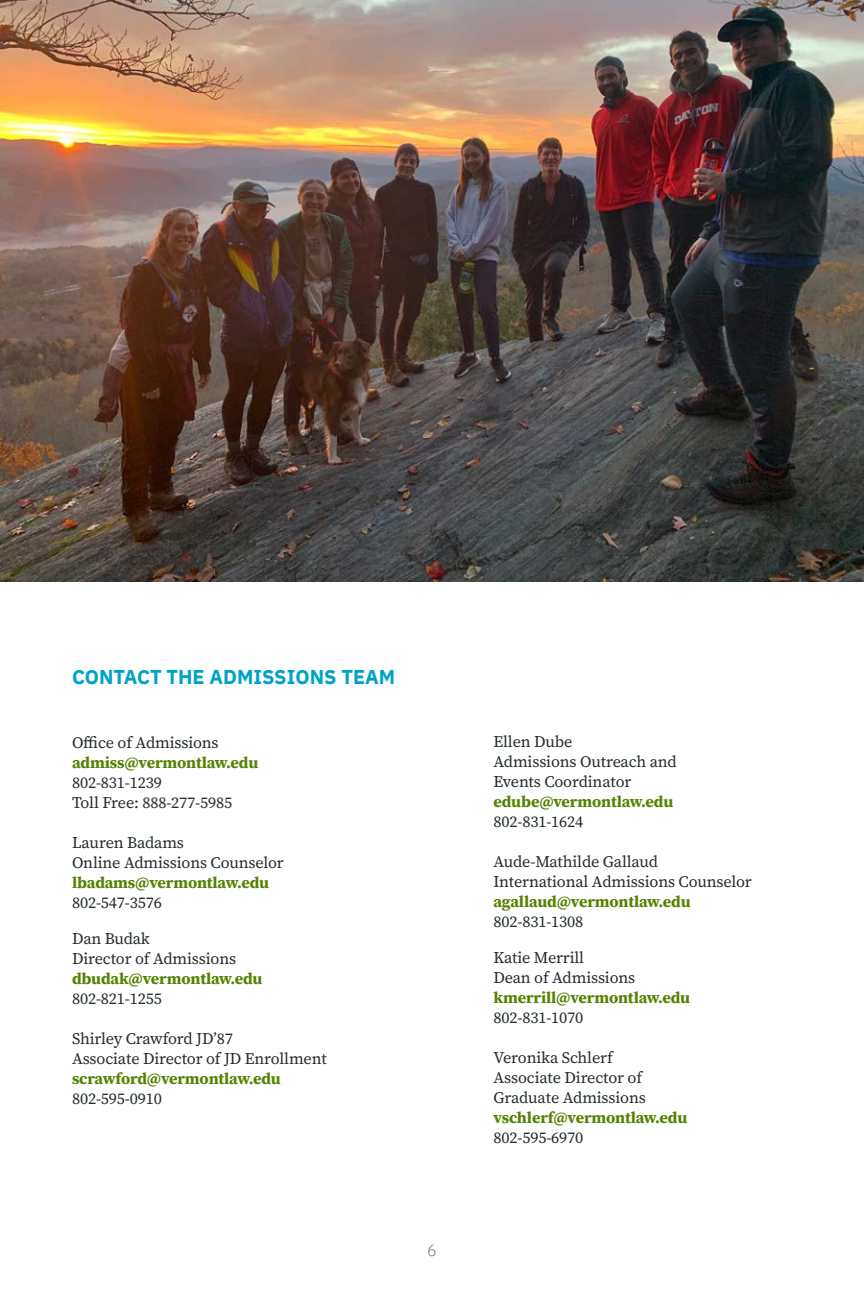
<style>
.page{position:relative;width:864px;height:1296px;background:#fff}
.page>*{position:absolute;margin:0;border:0;box-sizing:border-box;transform-origin:0 0}
.t1{font:700 20px "IBM Plex Sans";color:#00a3c7}
.t2{font:16px/20px "Source Serif 418 pt";letter-spacing:-.01em;color:#252d30}
.t3{font:700 16px "Source Serif 418 pt";letter-spacing:-.01em;color:#548303}
.t4{font:300 16px "IBM Plex Sans";color:#6e7273}
</style>
<div class="page">
<img style="left:0;top:0;width:864px;height:582px">
<p class="t1" style="left:72px;top:665px;width:325px">CONTACT THE ADMISSIONS TEAM</p>
<p class="t2" style="left:72px;top:732px;width:148px">Office of Admissions</p>
<p class="t3" style="left:72px;top:756px;width:188px">admiss@vermontlaw.edu</p>
<p class="t2" style="left:72px;top:774px;width:162px">802-831-1239<br>Toll Free: 888-277-5985</p>
<p class="t2" style="left:72px;top:834px;width:213px">Lauren Badams<br>Online Admissions Counselor</p>
<p class="t3" style="left:72px;top:876px;width:199px">lbadams@vermontlaw.edu</p>
<p class="t2" style="left:72px;top:894px;width:91px">802-547-3576</p>
<p class="t2" style="left:72px;top:930px;width:166px">Dan Budak<br>Director of Admissions</p>
<p class="t3" style="left:72px;top:972px;width:192px">dbudak@vermontlaw.edu</p>
<p class="t2" style="left:72px;top:990px;width:91px">802-821-1255</p>
<p class="t2" style="left:72px;top:1028px;width:256px">Shirley Crawford JD’87<br>Associate Director of JD Enrollment</p>
<p class="t3" style="left:72px;top:1072px;width:210px">scrawford@vermontlaw.edu</p>
<p class="t2" style="left:72px;top:1090px;width:91px">802-595-0910</p>
<p class="t4" style="left:427px;top:1241px;width:11px">6</p>
<p class="t2" style="left:494px;top:733px;width:185px">Ellen Dube<br>Admissions Outreach and<br>Events Coordinator</p>
<p class="t3" style="left:494px;top:796px;width:181px">edube@vermontlaw.edu</p>
<p class="t2" style="left:494px;top:813px;width:91px">802-831-1624</p>
<p class="t2" style="left:494px;top:853px;width:260px">Aude-Mathilde Gallaud<br>International Admissions Counselor</p>
<p class="t3" style="left:494px;top:896px;width:199px">agallaud@vermontlaw.edu</p>
<p class="t2" style="left:494px;top:913px;width:91px">802-831-1308</p>
<p class="t2" style="left:494px;top:949px;width:143px">Katie Merrill<br>Dean of Admissions</p>
<p class="t3" style="left:494px;top:992px;width:198px">kmerrill@vermontlaw.edu</p>
<p class="t2" style="left:494px;top:1009px;width:91px">802-831-1070</p>
<p class="t2" style="left:494px;top:1049px;width:154px">Veronika Schlerf<br>Associate Director of<br>Graduate Admissions</p>
<p class="t3" style="left:494px;top:1112px;width:195px">vschlerf@vermontlaw.edu</p>
<p class="t2" style="left:494px;top:1129px;width:91px">802-595-6970</p>
</div>
